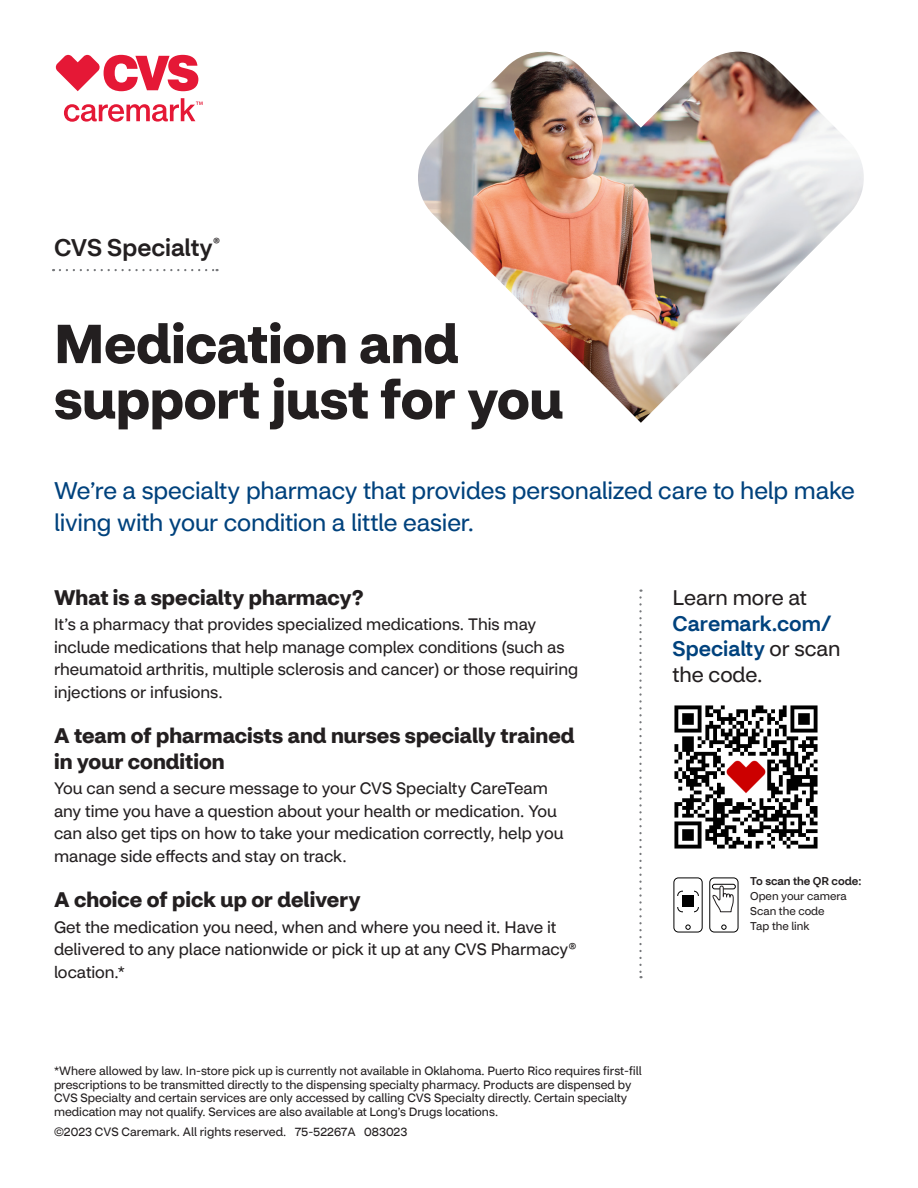
<style>
.page{position:relative;width:918px;height:1188px;background:#fff}
.page>*{position:absolute;margin:0;border:0;box-sizing:border-box;transform-origin:0 0}
.H1b{font:700 54px/55.5px "CVS Health Sans";letter-spacing:-.005em;color:#231f20}
.Intro_Copy{font:24px/31.5px "CVS Health Sans";letter-spacing:-.01em;color:#00427d}
.H1a{font:500 24px "CVS Health Sans";color:#231f20}
.t1{font:700 21px/25.5px "CVS Health Sans";color:#231f20}
.t2{font:21px/25.5px "CVS Health Sans";letter-spacing:-.005em;color:#231f20}
.Body_Copy{font:16.5px/22.5px "CVS Health Sans";color:#231f20}
.Disclaimer{font:12px/13.5px "CVS Health Sans";color:#231f20}
.t3{font:11.25px "CVS Health Sans";color:#231f20}
.t4{font:500 11.25px "CVS Health Sans";color:#231f20}
.t5{font:10.2px/14px "CVS Health Sans";color:#000}
.t6{font:500 10.2px "CVS Health Sans";color:#000}
.s1{font-weight:500;color:#00427d}
</style>
<div class="page">
<svg style="left:55px;top:55px;width:148px;height:67px"></svg>
<svg style="left:60px;top:269px;width:158px;height:2px"></svg>
<img style="left:418px;top:52px;width:446px;height:371px">
<svg style="left:639px;top:590px;width:3px;height:388px"></svg>
<img style="left:674px;top:705px;width:144px;height:144px">
<div style="left:709px;top:878px;width:29px;height:54px;border:1px solid #000;border-radius:5px"></div>
<div style="left:712px;top:884px;width:24px;height:5px;border:1px solid #000;border-radius:2px"></div>
<svg style="left:721px;top:925px;width:5px;height:5px"></svg>
<div style="left:674px;top:878px;width:29px;height:54px;border:1px solid #000;border-radius:5px"></div>
<div style="left:677px;top:891px;width:22px;height:21px;border:1px solid #000;border-radius:5px"></div>
<svg style="left:685px;top:925px;width:6px;height:5px"></svg>
<div style="left:683px;top:889px;width:11px;height:25px;background:#fff"></div>
<div style="left:675px;top:896px;width:26px;height:11px;background:#fff"></div>
<div style="left:682px;top:896px;width:12px;height:11px;background:#000"></div>
<svg style="left:712px;top:885px;width:22px;height:28px"></svg>
<h1 class="H1a" style="left:54px;top:233px;width:168px">CVS Specialty<sup>®</sup></h1>
<h1 class="H1b" style="left:54px;top:317px;width:511px">Medication and support just for you</h1>
<p class="Intro_Copy" style="left:54px;top:475px;width:802px">We’re a specialty pharmacy that provides personalized care to help make living with your condition a little easier.</p>
<h2 class="t1" style="left:54px;top:585px;width:311px">What is a specialty pharmacy?</h2>
<p class="Body_Copy" style="left:54px;top:613px;width:526px">It’s a pharmacy that provides specialized medications. This may include medications that help manage complex conditions (such as rheumatoid arthritis, multiple sclerosis and cancer) or those requiring injections or infusions.</p>
<h2 class="t1" style="left:54px;top:723px;width:522px">A team of pharmacists and nurses specially trained in your condition</h2>
<p class="Body_Copy" style="left:54px;top:777px;width:511px">You can send a secure message to your CVS Specialty CareTeam any time you have a question about your health or medication. You can also get tips on how to take your medication correctly, help you manage side effects and stay on track.</p>
<h2 class="t1" style="left:54px;top:887px;width:308px">A choice of pick up or delivery</h2>
<p class="Body_Copy" style="left:54px;top:916px;width:524px">Get the medication you need, when and where you need it. Have it delivered to any place nationwide or pick it up at any CVS Pharmacy® location.*</p>
<h2 class="t2" style="left:673px;top:585px;width:170px">Learn more at<br><span class="s1">Caremark.com/<br>Specialty</span> or scan the code.</h2>
<p class="t4" style="left:750px;top:874px;width:113px">To scan the QR code:</p>
<p class="t3" style="left:750px;top:889px;width:98px">Open your camera</p>
<p class="t3" style="left:750px;top:904px;width:76px">Scan the code</p>
<p class="t3" style="left:750px;top:919px;width:61px">Tap the link</p>
<p class="t6" style="left:751px;top:875px;width:102px">To scan the QR code:</p>
<p class="t5" style="left:751px;top:889px;width:91px">Open your camera.<br>Scan the code.<br>Tap the link.</p>
<p class="Disclaimer" style="left:54px;top:1064px;width:589px">*Where allowed by law. In-store pick up is currently not available in Oklahoma. Puerto Rico requires first-fill prescriptions to be transmitted directly to the dispensing specialty pharmacy. Products are dispensed by CVS Specialty and certain services are only accessed by calling CVS Specialty directly. Certain specialty medication may not qualify. Services are also available at Long’s Drugs locations.</p>
<p class="Disclaimer" style="left:54px;top:1125px;width:355px">©2023 CVS Caremark. All rights reserved. 75-52267A 083023</p>
</div>
